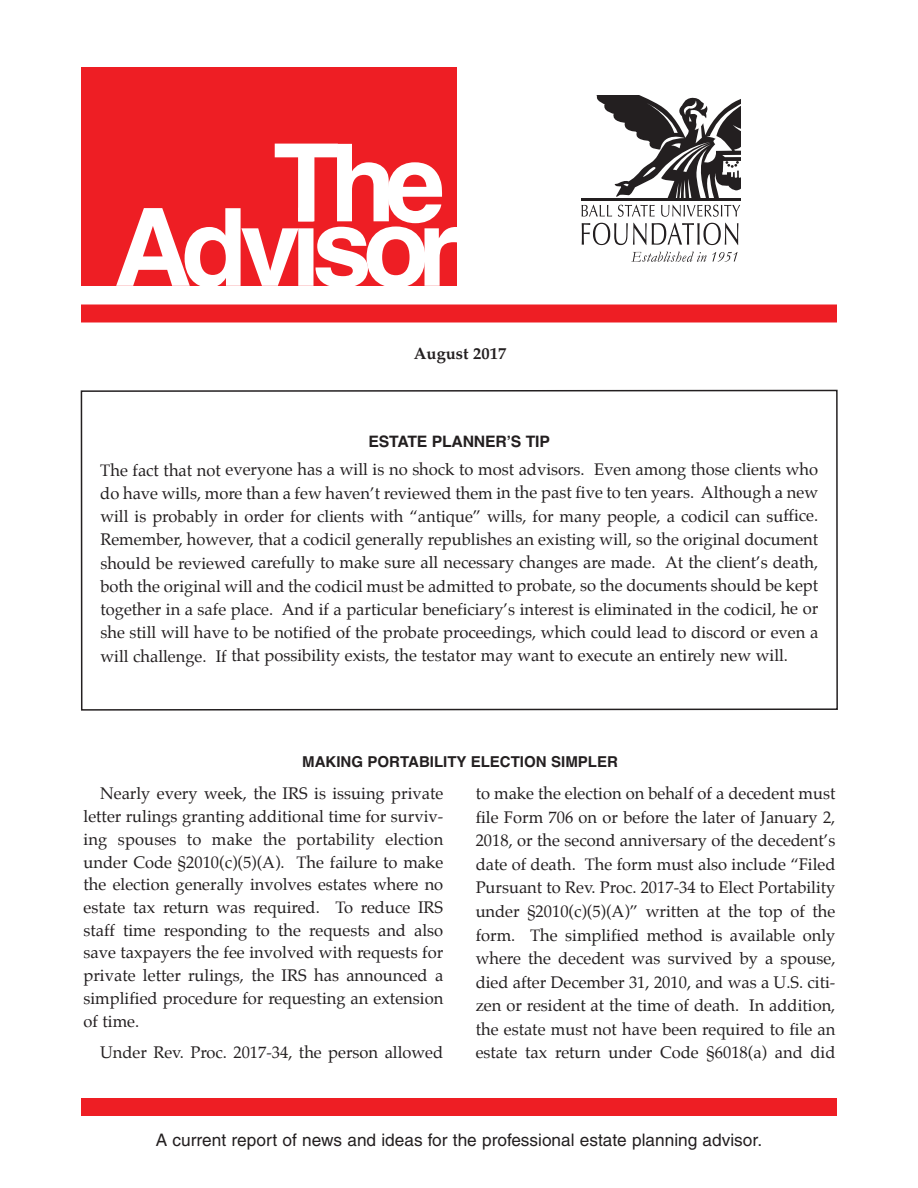
<style>
.page{position:relative;width:918px;height:1188px;background:#fff}
.page>*{position:absolute;margin:0;border:0;box-sizing:border-box;transform-origin:0 0}
.t1{font:700 108px "Helvetica";letter-spacing:-.085em;color:#fff}
.t2{font:17.25px "Helvetica";color:#231f20}
.t3{font:16.5px/23.5px "Palatino";color:#231f20;text-align:justify}
.t4{font:700 16.5px "Palatino";color:#231f20}
.t5{font:700 15.75px "Helvetica";letter-spacing:-.015em;color:#231f20}
.t6{font:700 15px "Helvetica";color:#231f20}
.s1{font-size:69px;color:#ee1e24}
</style>
<div class="page">
<div style="left:81px;top:68px;width:376px;height:218px;background:#ee1e24"></div>
<div style="left:81px;top:1098px;width:756px;height:18px;background:#ee1e24"></div>
<div style="left:81px;top:304px;width:756px;height:18px;background:#ee1e24"></div>
<svg style="left:631px;top:252px;width:107px;height:10px"></svg>
<svg style="left:582px;top:95px;width:158px;height:122px"></svg>
<svg style="left:582px;top:223px;width:156px;height:22px"></svg>
<hr style="left:581px;top:198px;width:159px;height:2px;background:#231f20">
<svg style="left:80px;top:389px;width:758px;height:322px"></svg>
<h1 class="t1" style="left:273px;top:121px;width:188px">The<span class="s1">|</span></h1>
<h1 class="t1" style="left:113px;top:185px;width:348px">Advisor</h1>
<p class="t4" style="left:414px;top:347px;width:94px">August 2017</p>
<p class="t5" style="left:368px;top:432px;width:183px">ESTATE PLANNER’S TIP</p>
<p class="t3" style="left:100px;top:459px;width:720px">The fact that not everyone has a will is no shock to most advisors. Even among those clients who do have wills, more than a few haven’t reviewed them in the past five to ten years. Although a new will is probably in order for clients with “antique” wills, for many people, a codicil can suffice.<br>Remember, however, that a codicil generally republishes an existing will, so the original document should be reviewed carefully to make sure all necessary changes are made. At the client’s death, both the original will and the codicil must be admitted to probate, so the documents should be kept together in a safe place. And if a particular beneficiary’s interest is eliminated in the codicil, he or she still will have to be notified of the probate proceedings, which could lead to discord or even a will challenge. If that possibility exists, the testator may want to execute an entirely new will.</p>
<p class="t6" style="left:302px;top:753px;width:317px">MAKING PORTABILITY ELECTION SIMPLER</p>
<p class="t3" style="left:84px;top:784px;width:361px;line-height:22.6px;text-indent:17px">Nearly every week, the IRS is issuing private letter rulings granting additional time for surviv&shy;ing spouses to make the portability election under Code §2010(c)(5)(A). The failure to make the election generally involves estates where no estate tax return was required. To reduce IRS staff time responding to the requests and also save taxpayers the fee involved with requests for private letter rulings, the IRS has announced a simplified procedure for requesting an extension of time.</p>
<p class="t3" style="left:100px;top:1042px;width:345px">Under Rev. Proc. 2017-34, the person allowed</p>
<p class="t3" style="left:476px;top:783px;width:361px">to make the election on behalf of a decedent must file Form 706 on or before the later of January 2, 2018, or the second anniversary of the decedent’s date of death. The form must also include “Filed Pursuant to Rev. Proc. 2017-34 to Elect Portability under §2010(c)(5)(A)” written at the top of the form. The simplified method is available only where the decedent was survived by a spouse, died after December 31, 2010, and was a U.S. citi&shy;zen or resident at the time of death. In addition, the estate must not have been required to file an estate tax return under Code §6018(a) and did</p>
<p class="t2" style="left:156px;top:1133px;width:608px">A current report of news and ideas for the professional estate planning advisor.</p>
</div>
